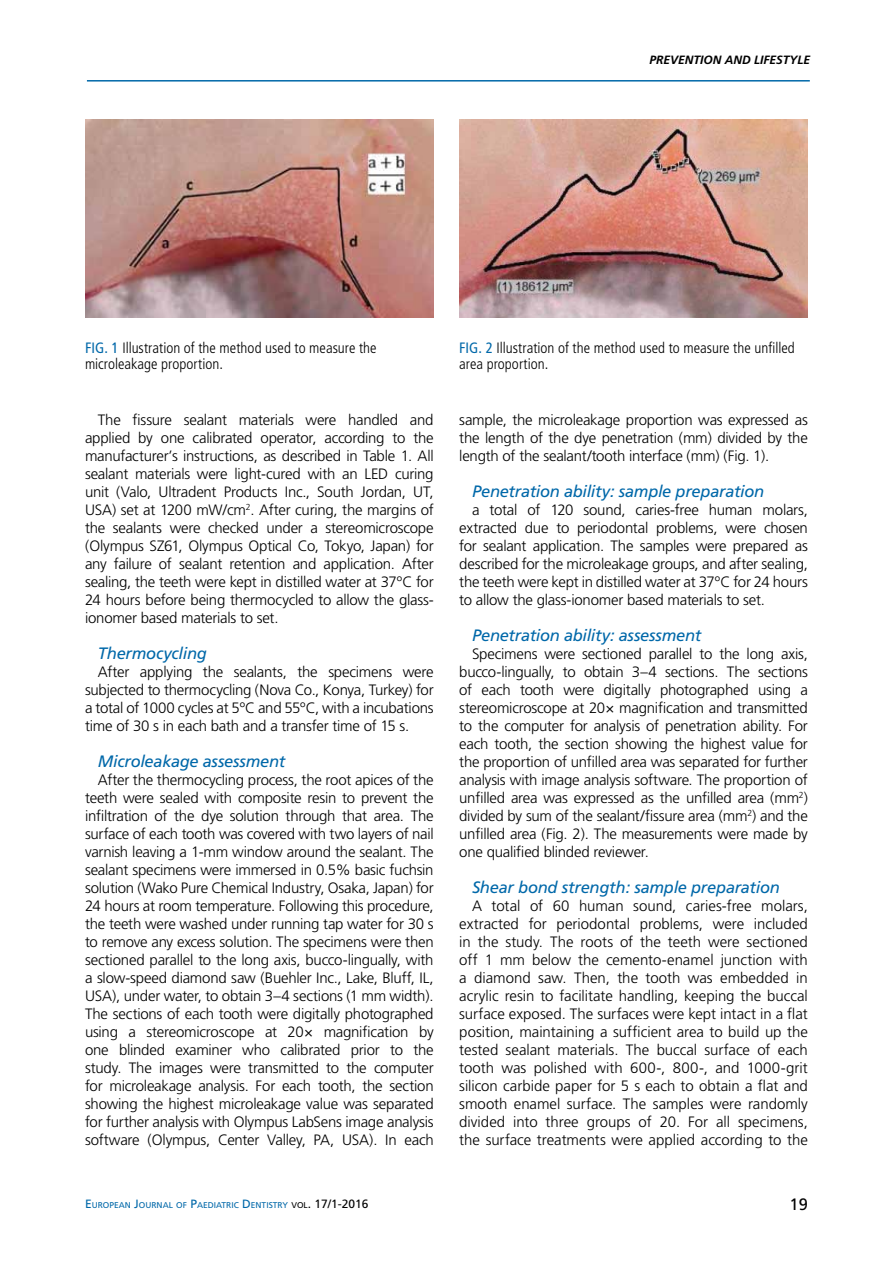
<style>
.page{position:relative;width:893px;height:1263px;background:#fff}
.page>*{position:absolute;margin:0;border:0;box-sizing:border-box;transform-origin:0 0}
.t1{font:italic 16.5px "Frutiger";letter-spacing:-.015em;color:#0068a9}
.t2{font:16.5px "Frutiger";color:#000}
.t3{font:300 15px/18px "Frutiger";letter-spacing:-.015em;color:#000;text-align:justify}
.t4{font:300 condensed 15px/16.2px "Frutiger";color:#000}
.t5{font:italic 700 12px "Frutiger";color:#000}
.t6{font:8.4px "Frutiger";color:#0068a9}
.s1{font-weight:400;color:#0068a9}
.s2{font-size:12px}
.s3{color:#000}
.s4{font-size:12px;color:#000}
</style>
<div class="page">
<hr style="left:87px;top:80px;width:723px;height:2px;background:#0068a9">
<img style="left:85px;top:119px;width:349px;height:198px">
<img style="left:459px;top:119px;width:349px;height:198px">
<p class="t5" style="left:649px;top:53px;width:162px">PREVENTION AND LIFESTYLE</p>
<p class="t4" style="left:85px;top:340px;width:293px"><span class="s1">fig . 1</span> Illustration of the method used to measure the microleakage proportion.</p>
<p class="t4" style="left:459px;top:340px;width:337px"><span class="s1">fig . 2</span> Illustration of the method used to measure the unfilled area proportion.</p>
<p class="t3" style="left:85px;top:411px;width:350px;text-indent:13px">The fissure sealant materials were handled and applied by one calibrated operator, according to the manufacturer’s instructions, as described in Table 1. All sealant materials were light-cured with an LED curing unit (Valo, Ultradent Products Inc., South Jordan, UT, USA) set at 1200 mW/cm<sup>2</sup>. After curing, the margins of the sealants were checked under a stereomicroscope (Olympus SZ61, Olympus Optical Co, Tokyo, Japan) for any failure of sealant retention and application. After sealing, the teeth were kept in distilled water at 37ºC for 24 hours before being thermocycled to allow the glass&shy;ionomer based materials to set.</p>
<p class="t1" style="left:98px;top:644px;width:111px">Thermocycling</p>
<p class="t3" style="left:85px;top:663px;width:350px;text-indent:13px">After applying the sealants, the specimens were subjected to thermocycling (Nova Co., Konya, Turkey) for a total of 1000 cycles at 5ºC and 55ºC, with a incubations time of 30 s in each bath and a transfer time of 15 s.</p>
<p class="t1" style="left:98px;top:752px;width:189px">Microleakage assessment</p>
<p class="t3" style="left:85px;top:771px;width:350px;text-indent:13px">After the thermocycling process, the root apices of the teeth were sealed with composite resin to prevent the infiltration of the dye solution through that area. The surface of each tooth was covered with two layers of nail varnish leaving a 1-mm window around the sealant. The sealant specimens were immersed in 0.5% basic fuchsin solution (Wako Pure Chemical Industry, Osaka, Japan) for 24 hours at room temperature. Following this procedure, the teeth were washed under running tap water for 30 s to remove any excess solution. The specimens were then sectioned parallel to the long axis, bucco-lingually, with a slow-speed diamond saw (Buehler Inc., Lake, Bluff, IL, USA), under water, to obtain 3–4 sections (1 mm width).<br>The sections of each tooth were digitally photographed using a stereomicroscope at 20× magnification by one blinded examiner who calibrated prior to the study. The images were transmitted to the computer for microleakage analysis. For each tooth, the section showing the highest microleakage value was separated for further analysis with Olympus LabSens image analysis software (Olympus, Center Valley, PA, USA). In each</p>
<p class="t3" style="left:459px;top:411px;width:350px">sample, the microleakage proportion was expressed as the length of the dye penetration (mm) divided by the length of the sealant/tooth interface (mm) (Fig. 1).</p>
<p class="t1" style="left:472px;top:482px;width:294px">Penetration ability: sample preparation</p>
<p class="t3" style="left:459px;top:501px;width:350px;text-indent:13px">a total of 120 sound, caries-free human molars, extracted due to periodontal problems, were chosen for sealant application. The samples were prepared as described for the microleakage groups, and after sealing, the teeth were kept in distilled water at 37ºC for 24 hours to allow the glass-ionomer based materials to set.</p>
<p class="t1" style="left:472px;top:626px;width:231px">Penetration ability: assessment</p>
<p class="t3" style="left:459px;top:645px;width:350px;text-indent:13px">Specimens were sectioned parallel to the long axis, bucco-lingually, to obtain 3–4 sections. The sections of each tooth were digitally photographed using a stereomicroscope at 20× magnification and transmitted to the computer for analysis of penetration ability. For each tooth, the section showing the highest value for the proportion of unfilled area was separated for further analysis with image analysis software. The proportion of unfilled area was expressed as the unfilled area (mm<sup>2</sup>) divided by sum of the sealant/fissure area (mm<sup>2</sup>) and the unfilled area (Fig. 2). The measurements were made by one qualified blinded reviewer.</p>
<p class="t1" style="left:472px;top:878px;width:309px">Shear bond strength: sample preparation</p>
<p class="t3" style="left:459px;top:897px;width:350px;text-indent:13px">A total of 60 human sound, caries-free molars, extracted for periodontal problems, were included in the study. The roots of the teeth were sectioned off 1 mm below the cemento-enamel junction with a diamond saw. Then, the tooth was embedded in acrylic resin to facilitate handling, keeping the buccal surface exposed. The surfaces were kept intact in a flat position, maintaining a sufficient area to build up the tested sealant materials. The buccal surface of each tooth was polished with 600-, 800-, and 1000-grit silicon carbide paper for 5 s each to obtain a flat and smooth enamel surface. The samples were randomly divided into three groups of 20. For all specimens, the surface treatments were applied according to the</p>
<p class="t6" style="left:85px;top:1200px;width:285px"><span class="s2">E</span>UROPEAN <span class="s2">J</span>OURNAL OF <span class="s2">P</span>AEDIATRIC <span class="s2">D</span> ENTISTRY <span class="s3">VOL</span><span class="s4">. 17/1-2016</span></p>
<p class="t2" style="left:790px;top:1194px;width:20px">19</p>
</div>
